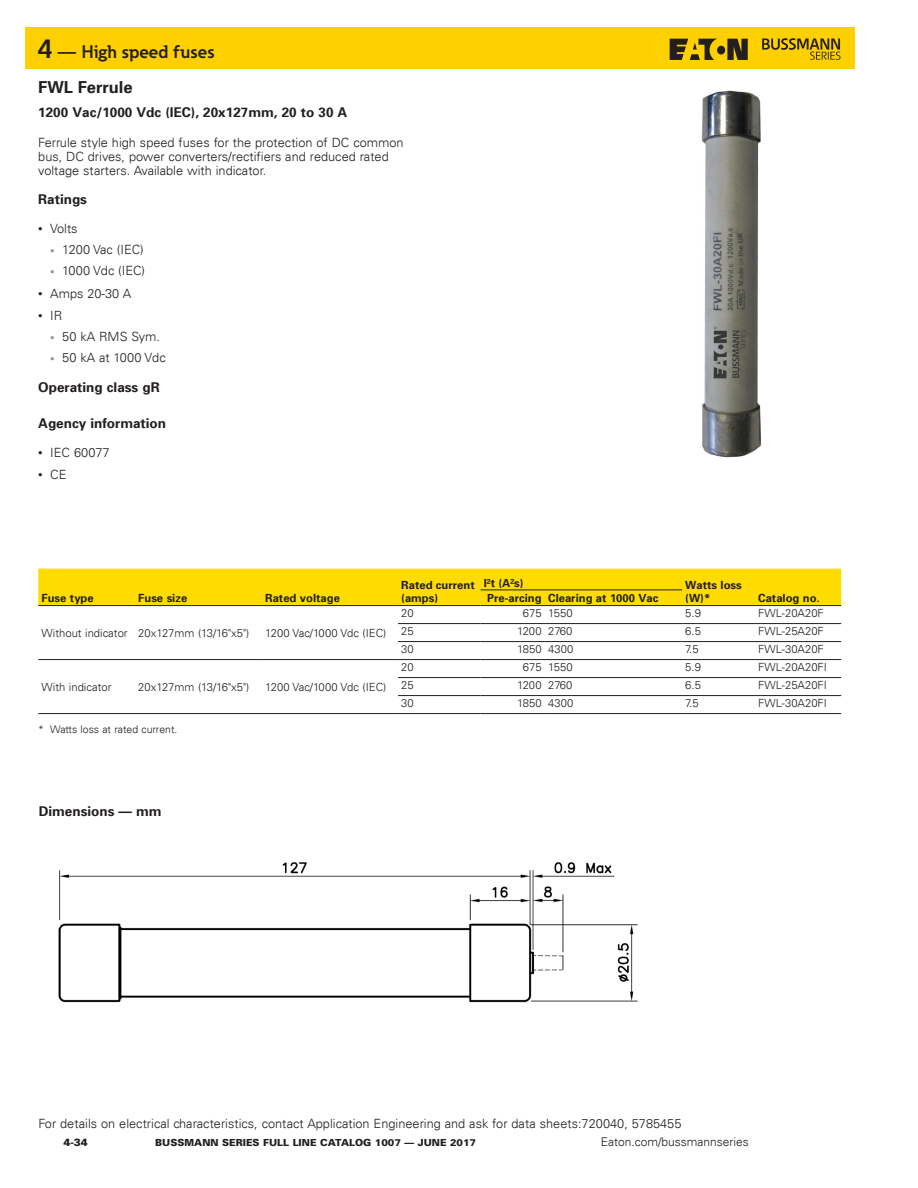
<style>
.page{position:relative;width:918px;height:1188px;background:#fff}
.page>*{position:absolute;margin:0;border:0;box-sizing:border-box;transform-origin:0 0}
.t1{font:700 18px "Eaton";color:#231f20}
.t2{font:700 16.5px "Univers";color:#231f20}
.t3{font:700 13.5px "Univers 65";color:#231f20}
.t4{font:300 12.75px/14.2px "Univers LT";color:#231f20}
.t5{font:300 12px "Univers LT";color:#231f20}
.t6{font:300 11.25px "Univers LT";color:#231f20}
.t7{font:700 11.25px/13.5px "Univers 65";color:#231f20}
.t8{font:300 10.5px "Univers LT";color:#231f20}
.t9{font:900 10.5px "Univers";color:#231f20}
.t10{font:900 9.75px "Univers";color:#231f20}
.s1{font-size:27px}
.s2{font-size:9px}
.s3{font-size:9px;color:#939598}
</style>
<div class="page">
<div style="left:26px;top:27px;width:829px;height:42px;background:#ffd000"></div>
<svg style="left:670px;top:39px;width:78px;height:21px"></svg>
<svg style="left:762px;top:38px;width:79px;height:22px"></svg>
<div style="left:38px;top:569px;width:803px;height:36px;background:#ffdc01"></div>
<svg style="left:38px;top:606px;width:803px;height:91px"></svg>
<hr style="left:481px;top:590px;width:64px;height:1px;background:#231f20">
<hr style="left:545px;top:590px;width:137px;height:1px;background:#231f20">
<hr style="left:38px;top:605px;width:97px;height:1px;background:#231f20">
<hr style="left:135px;top:605px;width:127px;height:1px;background:#231f20">
<hr style="left:262px;top:605px;width:136px;height:1px;background:#231f20">
<hr style="left:398px;top:605px;width:83px;height:1px;background:#231f20">
<hr style="left:481px;top:605px;width:64px;height:1px;background:#231f20">
<hr style="left:545px;top:605px;width:137px;height:1px;background:#231f20">
<hr style="left:682px;top:605px;width:73px;height:1px;background:#231f20">
<hr style="left:755px;top:605px;width:86px;height:1px;background:#231f20">
<hr style="left:398px;top:623px;width:83px;height:1px;background:#231f20">
<hr style="left:481px;top:623px;width:64px;height:1px;background:#231f20">
<hr style="left:545px;top:623px;width:137px;height:1px;background:#231f20">
<hr style="left:682px;top:623px;width:73px;height:1px;background:#231f20">
<hr style="left:755px;top:623px;width:86px;height:1px;background:#231f20">
<hr style="left:398px;top:641px;width:83px;height:1px;background:#231f20">
<hr style="left:481px;top:641px;width:64px;height:1px;background:#231f20">
<hr style="left:545px;top:641px;width:137px;height:1px;background:#231f20">
<hr style="left:682px;top:641px;width:73px;height:1px;background:#231f20">
<hr style="left:755px;top:641px;width:86px;height:1px;background:#231f20">
<hr style="left:38px;top:659px;width:97px;height:1px;background:#231f20">
<hr style="left:135px;top:659px;width:127px;height:1px;background:#231f20">
<hr style="left:262px;top:659px;width:136px;height:1px;background:#231f20">
<hr style="left:398px;top:659px;width:83px;height:1px;background:#231f20">
<hr style="left:481px;top:659px;width:64px;height:1px;background:#231f20">
<hr style="left:545px;top:659px;width:137px;height:1px;background:#231f20">
<hr style="left:682px;top:659px;width:73px;height:1px;background:#231f20">
<hr style="left:755px;top:659px;width:86px;height:1px;background:#231f20">
<hr style="left:398px;top:677px;width:83px;height:1px;background:#231f20">
<hr style="left:481px;top:677px;width:64px;height:1px;background:#231f20">
<hr style="left:545px;top:677px;width:137px;height:1px;background:#231f20">
<hr style="left:682px;top:677px;width:73px;height:1px;background:#231f20">
<hr style="left:755px;top:677px;width:86px;height:1px;background:#231f20">
<hr style="left:398px;top:695px;width:83px;height:1px;background:#231f20">
<hr style="left:481px;top:695px;width:64px;height:1px;background:#231f20">
<hr style="left:545px;top:695px;width:137px;height:1px;background:#231f20">
<hr style="left:682px;top:695px;width:73px;height:1px;background:#231f20">
<hr style="left:755px;top:695px;width:86px;height:1px;background:#231f20">
<hr style="left:38px;top:713px;width:97px;height:1px;background:#231f20">
<hr style="left:135px;top:713px;width:127px;height:1px;background:#231f20">
<hr style="left:262px;top:713px;width:136px;height:1px;background:#231f20">
<hr style="left:398px;top:713px;width:83px;height:1px;background:#231f20">
<hr style="left:481px;top:713px;width:64px;height:1px;background:#231f20">
<hr style="left:545px;top:713px;width:137px;height:1px;background:#231f20">
<hr style="left:682px;top:713px;width:73px;height:1px;background:#231f20">
<hr style="left:755px;top:713px;width:86px;height:1px;background:#231f20">
<img style="left:58px;top:862px;width:580px;height:141px">
<img style="left:701px;top:90px;width:61px;height:368px">
<h1 class="t1" style="left:37px;top:41px;width:179px"><span class="s1">4</span> — High speed fuses</h1>
<p class="t2" style="left:38px;top:77px;width:96px">FWL Ferrule</p>
<p class="t3" style="left:38px;top:104px;width:311px">1200 Vac/1000 Vdc (IEC), 20x127mm, 20 to 30 A</p>
<p class="t4" style="left:38px;top:135px;width:367px">Ferrule style high speed fuses for the protection of DC common bus, DC drives, power converters/rectifiers and reduced rated voltage starters. Available with indicator.</p>
<p class="t3" style="left:38px;top:190px;width:50px">Ratings</p>
<p class="t4" style="left:38px;top:221px;width:41px"><span class="s2">•</span> Volts</p>
<p class="t4" style="left:50px;top:242px;width:95px"><span class="s3">•</span> 1200 Vac (IEC)</p>
<p class="t4" style="left:50px;top:264px;width:96px"><span class="s3">•</span> 1000 Vdc (IEC)</p>
<p class="t4" style="left:38px;top:287px;width:95px"><span class="s2">•</span> Amps 20-30 A</p>
<p class="t4" style="left:38px;top:308px;width:26px"><span class="s2">•</span> IR</p>
<p class="t4" style="left:50px;top:329px;width:111px"><span class="s3">•</span> 50 kA RMS Sym.</p>
<p class="t4" style="left:50px;top:351px;width:117px"><span class="s3">•</span> 50 kA at 1000 Vdc</p>
<p class="t3" style="left:38px;top:378px;width:123px">Operating class gR</p>
<p class="t3" style="left:38px;top:414px;width:129px">Agency information</p>
<p class="t4" style="left:38px;top:446px;width:73px"><span class="s2">•</span> IEC 60077</p>
<p class="t4" style="left:38px;top:467px;width:30px"><span class="s2">•</span> CE</p>
<p class="t7" style="left:42px;top:591px;width:54px">Fuse type</p>
<p class="t7" style="left:138px;top:591px;width:51px">Fuse size</p>
<p class="t7" style="left:265px;top:591px;width:76px">Rated voltage</p>
<p class="t6" style="left:42px;top:626px;width:209px">Without indicator 20x127mm (13/16"x5")</p>
<p class="t6" style="left:265px;top:626px;width:123px">1200 Vac/1000 Vdc (IEC)</p>
<p class="t6" style="left:42px;top:680px;width:71px">With indicator</p>
<p class="t6" style="left:138px;top:680px;width:113px">20x127mm (13/16"x5")</p>
<p class="t6" style="left:265px;top:680px;width:123px">1200 Vac/1000 Vdc (IEC)</p>
<p class="t8" style="left:38px;top:723px;width:141px">* Watts loss at rated current.</p>
<p class="t7" style="left:401px;top:578px;width:75px">Rated current (amps)</p>
<p class="t7" style="left:484px;top:576px;width:41px">I²t (A²s)</p>
<p class="t7" style="left:685px;top:578px;width:58px">Watts loss</p>
<p class="t7" style="left:487px;top:591px;width:173px">Pre-arcing Clearing at 1000 Vac</p>
<p class="t7" style="left:685px;top:591px;width:26px">(W)*</p>
<p class="t7" style="left:758px;top:591px;width:63px">Catalog no.</p>
<p class="t6" style="left:401px;top:606px;width:14px">20</p>
<p class="t6" style="left:523px;top:606px;width:51px">675 1550</p>
<p class="t6" style="left:685px;top:606px;width:17px">5.9</p>
<p class="t6" style="left:758px;top:606px;width:67px">FWL-20A20F</p>
<p class="t6" style="left:401px;top:624px;width:14px">25</p>
<p class="t6" style="left:517px;top:624px;width:57px">1200 2760</p>
<p class="t6" style="left:685px;top:624px;width:17px">6.5</p>
<p class="t6" style="left:758px;top:624px;width:67px">FWL-25A20F</p>
<p class="t6" style="left:401px;top:642px;width:14px">30</p>
<p class="t6" style="left:517px;top:642px;width:58px">1850 4300</p>
<p class="t6" style="left:685px;top:642px;width:15px">7.5</p>
<p class="t6" style="left:758px;top:642px;width:67px">FWL-30A20F</p>
<p class="t6" style="left:401px;top:660px;width:14px">20</p>
<p class="t6" style="left:523px;top:660px;width:51px">675 1550</p>
<p class="t6" style="left:685px;top:660px;width:17px">5.9</p>
<p class="t6" style="left:758px;top:660px;width:70px">FWL-20A20FI</p>
<p class="t6" style="left:401px;top:678px;width:14px">25</p>
<p class="t6" style="left:517px;top:678px;width:57px">1200 2760</p>
<p class="t6" style="left:685px;top:678px;width:17px">6.5</p>
<p class="t6" style="left:758px;top:678px;width:70px">FWL-25A20FI</p>
<p class="t6" style="left:401px;top:696px;width:14px">30</p>
<p class="t6" style="left:517px;top:696px;width:58px">1850 4300</p>
<p class="t6" style="left:685px;top:696px;width:15px">7.5</p>
<p class="t6" style="left:758px;top:696px;width:70px">FWL-30A20FI</p>
<p class="t3" style="left:39px;top:802px;width:124px">Dimensions — mm</p>
<p class="t4" style="left:38px;top:1117px;width:645px">For details on electrical characteristics, contact Application Engineering and ask for data sheets:720040, 5785455</p>
<p class="t9" style="left:63px;top:1136px;width:26px">4-34</p>
<p class="t10" style="left:155px;top:1136px;width:322px">BUSSMANN SERIES FULL LINE CATALOG 1007 — JUNE 2017</p>
<p class="t5" style="left:601px;top:1135px;width:150px">Eaton.com/bussmannseries</p>
</div>
